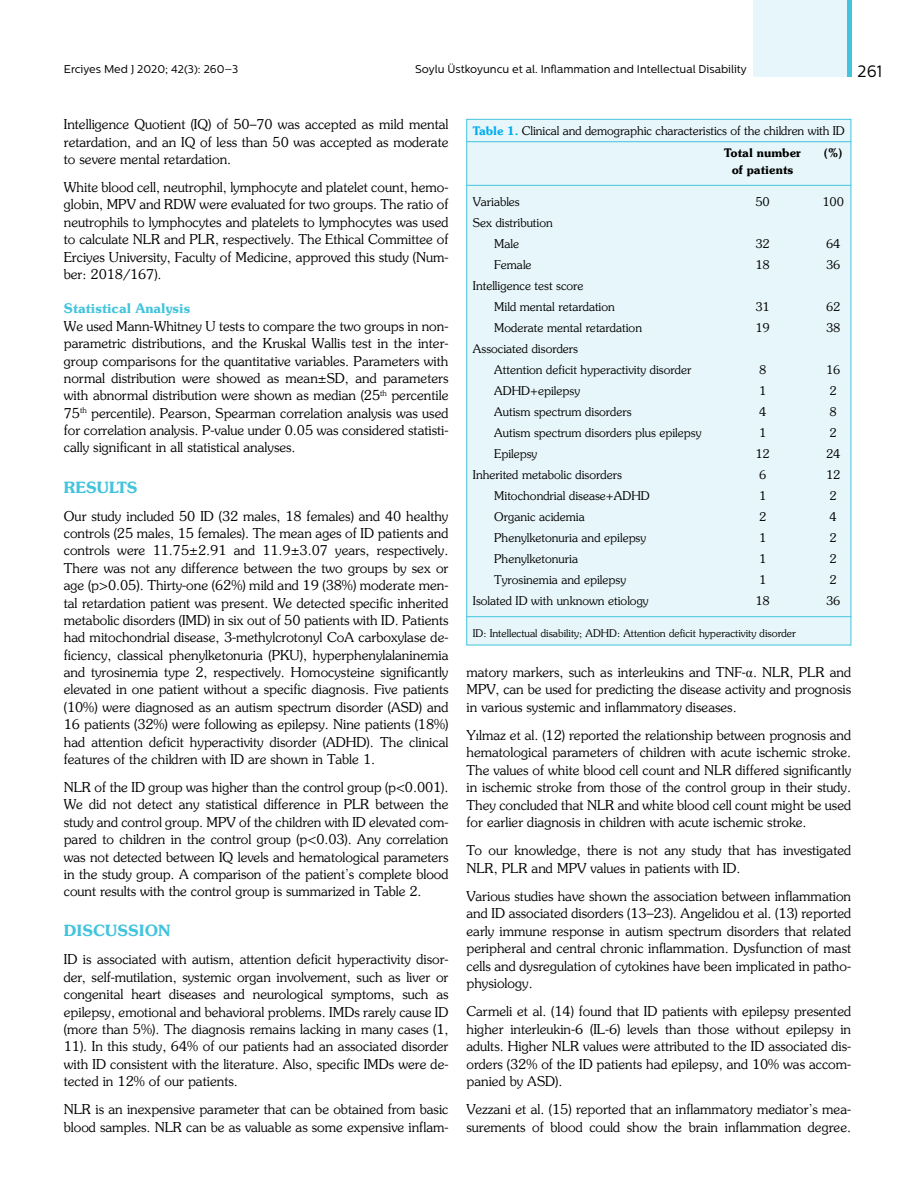
<style>
.page{position:relative;width:915px;height:1191px;background:#fff}
.page>*{position:absolute;margin:0;border:0;box-sizing:border-box;transform-origin:0 0}
.t1{font:16.5px "Centrale Sans";color:#000}
.t2{font:700 15.75px "Souvenir";color:#42c4dd}
.t3{font:13.5px/17.4px "Souvenir";color:#000;text-align:justify}
.t4{font:700 13.5px "Souvenir";color:#42c4dd}
.t5{font:12px/21px "Souvenir";color:#000}
.t6{font:700 12px "Souvenir";color:#000}
.t7{font:11.25px "Centrale Sans";color:#000}
.t8{font:10.5px "Souvenir";color:#000}
.s1{font-weight:700;color:#00aeef}
.s2{font-weight:700}
.s3{font-family:"Times New Roman"}
</style>
<div class="page">
<div style="left:753px;top:0;width:97px;height:77px;background:#e7f6fa"></div>
<svg style="left:847px;top:0;width:3px;height:77px"></svg>
<div style="left:466px;top:119px;width:384px;height:526px;background:#e7f6fa;border:1px solid #42c4dd"></div>
<hr style="left:466px;top:141px;width:384px;height:1px;background:#42c4dd">
<hr style="left:466px;top:616px;width:384px;height:1px;background:#42c4dd">
<hr style="left:466px;top:185px;width:384px;height:1px;background:#42c4dd">
<p class="t7" style="left:64px;top:62px;width:176px">Erciyes Med J 2020; 42(3): 260–3</p>
<p class="t7" style="left:415px;top:62px;width:333px">Soylu Üstkoyuncu et al. Inflammation and Intellectual Disability</p>
<p class="t1" style="left:857px;top:61px;width:26px">261</p>
<p class="t3" style="left:64px;top:116px;width:386px">Intelligence Quotient (IQ) of 50–70 was accepted as mild mental retardation, and an IQ of less than 50 was accepted as moderate to severe mental retardation.</p>
<p class="t3" style="left:64px;top:178px;width:386px">White blood cell, neutrophil, lymphocyte and platelet count, hemo&shy;globin, MPV and RDW were evaluated for two groups. The ratio of neutrophils to lymphocytes and platelets to lymphocytes was used to calculate NLR and PLR, respectively. The Ethical Committee of Erciyes University, Faculty of Medicine, approved this study (Num&shy;ber: 2018/167).</p>
<p class="t4" style="left:64px;top:300px;width:128px">Statistical Analysis</p>
<p class="t3" style="left:64px;top:317px;width:386px">We used Mann-Whitney U tests to compare the two groups in non&shy;parametric distributions, and the Kruskal Wallis test in the inter&shy;group comparisons for the quantitative variables. Parameters with normal distribution were showed as mean±SD, and parameters with abnormal distribution were shown as median (25<sup>th</sup> percentile 75<sup>th</sup> percentile). Pearson, Spearman correlation analysis was used for correlation analysis. P-value under 0.05 was considered statisti&shy;cally significant in all statistical analyses.</p>
<p class="t2" style="left:64px;top:477px;width:75px">RESULTS</p>
<p class="t3" style="left:64px;top:507px;width:386px">Our study included 50 ID (32 males, 18 females) and 40 healthy controls (25 males, 15 females). The mean ages of ID patients and controls were 11.75±2.91 and 11.9±3.07 years, respectively.<br>There was not any difference between the two groups by sex or age (p&gt;0.05). Thirty-one (62%) mild and 19 (38%) moderate men&shy;tal retardation patient was present. We detected specific inherited metabolic disorders (IMD) in six out of 50 patients with ID. Patients had mitochondrial disease, 3-methylcrotonyl CoA carboxylase de&shy;ficiency, classical phenylketonuria (PKU), hyperphenylalaninemia and tyrosinemia type 2, respectively. Homocysteine significantly elevated in one patient without a specific diagnosis. Five patients (10%) were diagnosed as an autism spectrum disorder (ASD) and 16 patients (32%) were following as epilepsy. Nine patients (18%) had attention deficit hyperactivity disorder (ADHD). The clinical features of the children with ID are shown in Table 1.</p>
<p class="t3" style="left:64px;top:778px;width:386px">NLR of the ID group was higher than the control group (p&lt;0.001).<br>We did not detect any statistical difference in PLR between the study and control group. MPV of the children with ID elevated com&shy;pared to children in the control group (p&lt;0.03). Any correlation was not detected between IQ levels and hematological parameters in the study group. A comparison of the patient’s complete blood count results with the control group is summarized in Table 2.</p>
<p class="t2" style="left:64px;top:921px;width:108px">DISCUSSION</p>
<p class="t3" style="left:64px;top:951px;width:386px">ID is associated with autism, attention deficit hyperactivity disor&shy;der, self-mutilation, systemic organ involvement, such as liver or congenital heart diseases and neurological symptoms, such as epilepsy, emotional and behavioral problems. IMDs rarely cause ID (more than 5%). The diagnosis remains lacking in many cases (1, 11). In this study, 64% of our patients had an associated disorder with ID consistent with the literature. Also, specific IMDs were de&shy;tected in 12% of our patients.</p>
<p class="t3" style="left:64px;top:1100px;width:386px">NLR is an inexpensive parameter that can be obtained from basic blood samples. NLR can be as valuable as some expensive inflam-</p>
<p class="t5" style="left:724px;top:119px;width:122px;line-height:22.8px;text-indent:-251px"><span class="s1">Table 1.</span> Clinical and demographic characteristics of the children with ID<br><span class="s2">Total number</span></p>
<p class="t6" style="left:823px;top:146px;width:21px">(%)</p>
<p class="t6" style="left:731px;top:162px;width:63px">of patients</p>
<p class="t5" style="left:472px;top:191px;width:48px">Variables</p>
<p class="t5" style="left:755px;top:191px;width:16px">50</p>
<p class="t5" style="left:822px;top:191px;width:23px">100</p>
<p class="t5" style="left:494px;top:212px;width:60px;text-indent:-21px">Sex distribution<br>Male</p>
<p class="t5" style="left:755px;top:233px;width:16px">32</p>
<p class="t5" style="left:825px;top:233px;width:16px">64</p>
<p class="t5" style="left:494px;top:254px;width:39px">Female</p>
<p class="t5" style="left:755px;top:254px;width:16px">18</p>
<p class="t5" style="left:825px;top:254px;width:16px">36</p>
<p class="t5" style="left:494px;top:275px;width:122px;text-indent:-21px">Intelligence test score<br>Mild mental retardation</p>
<p class="t5" style="left:755px;top:296px;width:16px">31</p>
<p class="t5" style="left:825px;top:296px;width:16px">62</p>
<p class="t5" style="left:494px;top:317px;width:149px">Moderate mental retardation</p>
<p class="t5" style="left:755px;top:317px;width:16px">19</p>
<p class="t5" style="left:825px;top:317px;width:16px">38</p>
<p class="t5" style="left:494px;top:338px;width:199px;text-indent:-21px">Associated disorders<br>Attention deficit hyperactivity disorder</p>
<p class="t5" style="left:758px;top:359px;width:9px">8</p>
<p class="t5" style="left:825px;top:359px;width:16px">16</p>
<p class="t5" style="left:494px;top:380px;width:87px">ADHD+epilepsy</p>
<p class="t5" style="left:758px;top:380px;width:9px">1</p>
<p class="t5" style="left:829px;top:380px;width:9px">2</p>
<p class="t5" style="left:494px;top:401px;width:139px">Autism spectrum disorders</p>
<p class="t5" style="left:758px;top:401px;width:9px">4</p>
<p class="t5" style="left:829px;top:401px;width:9px">8</p>
<p class="t5" style="left:494px;top:422px;width:209px">Autism spectrum disorders plus epilepsy</p>
<p class="t5" style="left:758px;top:422px;width:9px">1</p>
<p class="t5" style="left:829px;top:422px;width:9px">2</p>
<p class="t5" style="left:494px;top:443px;width:45px">Epilepsy</p>
<p class="t5" style="left:755px;top:443px;width:16px">12</p>
<p class="t5" style="left:825px;top:443px;width:16px">24</p>
<p class="t5" style="left:472px;top:464px;width:150px">Inherited metabolic disorders</p>
<p class="t5" style="left:758px;top:464px;width:9px">6</p>
<p class="t5" style="left:825px;top:464px;width:16px">12</p>
<p class="t5" style="left:494px;top:485px;width:157px">Mitochondrial disease+ADHD</p>
<p class="t5" style="left:758px;top:485px;width:9px">1</p>
<p class="t5" style="left:829px;top:485px;width:9px">2</p>
<p class="t5" style="left:494px;top:506px;width:92px">Organic acidemia</p>
<p class="t5" style="left:758px;top:506px;width:9px">2</p>
<p class="t5" style="left:829px;top:506px;width:9px">4</p>
<p class="t5" style="left:494px;top:527px;width:153px">Phenylketonuria and epilepsy</p>
<p class="t5" style="left:758px;top:527px;width:9px">1</p>
<p class="t5" style="left:829px;top:527px;width:9px">2</p>
<p class="t5" style="left:494px;top:548px;width:85px">Phenylketonuria</p>
<p class="t5" style="left:758px;top:548px;width:9px">1</p>
<p class="t5" style="left:829px;top:548px;width:9px">2</p>
<p class="t5" style="left:494px;top:569px;width:133px">Tyrosinemia and epilepsy</p>
<p class="t5" style="left:758px;top:569px;width:9px">1</p>
<p class="t5" style="left:829px;top:569px;width:9px">2</p>
<p class="t5" style="left:472px;top:590px;width:177px">Isolated ID with unknown etiology</p>
<p class="t5" style="left:755px;top:590px;width:16px">18</p>
<p class="t5" style="left:825px;top:590px;width:16px">36</p>
<p class="t8" style="left:472px;top:627px;width:324px">ID: Intellectual disability; ADHD: Attention deficit hyperactivity disorder</p>
<p class="t3" style="left:466px;top:663px;width:386px">matory markers, such as interleukins and TNF-<span class="s3">α</span>. NLR, PLR and MPV, can be used for predicting the disease activity and prognosis in various systemic and inflammatory diseases.</p>
<p class="t3" style="left:466px;top:726px;width:386px">Yılmaz et al. (12) reported the relationship between prognosis and hematological parameters of children with acute ischemic stroke.<br>The values of white blood cell count and NLR differed significantly in ischemic stroke from those of the control group in their study.<br>They concluded that NLR and white blood cell count might be used for earlier diagnosis in children with acute ischemic stroke.</p>
<p class="t3" style="left:466px;top:841px;width:386px">To our knowledge, there is not any study that has investigated<br>NLR, PLR and MPV values in patients with ID.</p>
<p class="t3" style="left:466px;top:887px;width:386px">Various studies have shown the association between inflammation and ID associated disorders (13–23). Angelidou et al. (13) reported early immune response in autism spectrum disorders that related peripheral and central chronic inflammation. Dysfunction of mast cells and dysregulation of cytokines have been implicated in patho&shy;physiology.</p>
<p class="t3" style="left:466px;top:1002px;width:386px">Carmeli et al. (14) found that ID patients with epilepsy presented higher interleukin-6 (IL-6) levels than those without epilepsy in adults. Higher NLR values were attributed to the ID associated dis&shy;orders (32% of the ID patients had epilepsy, and 10% was accom&shy;panied by ASD).</p>
<p class="t3" style="left:466px;top:1100px;width:386px">Vezzani et al. (15) reported that an inflammatory mediator’s mea&shy;surements of blood could show the brain inflammation degree.</p>
</div>
